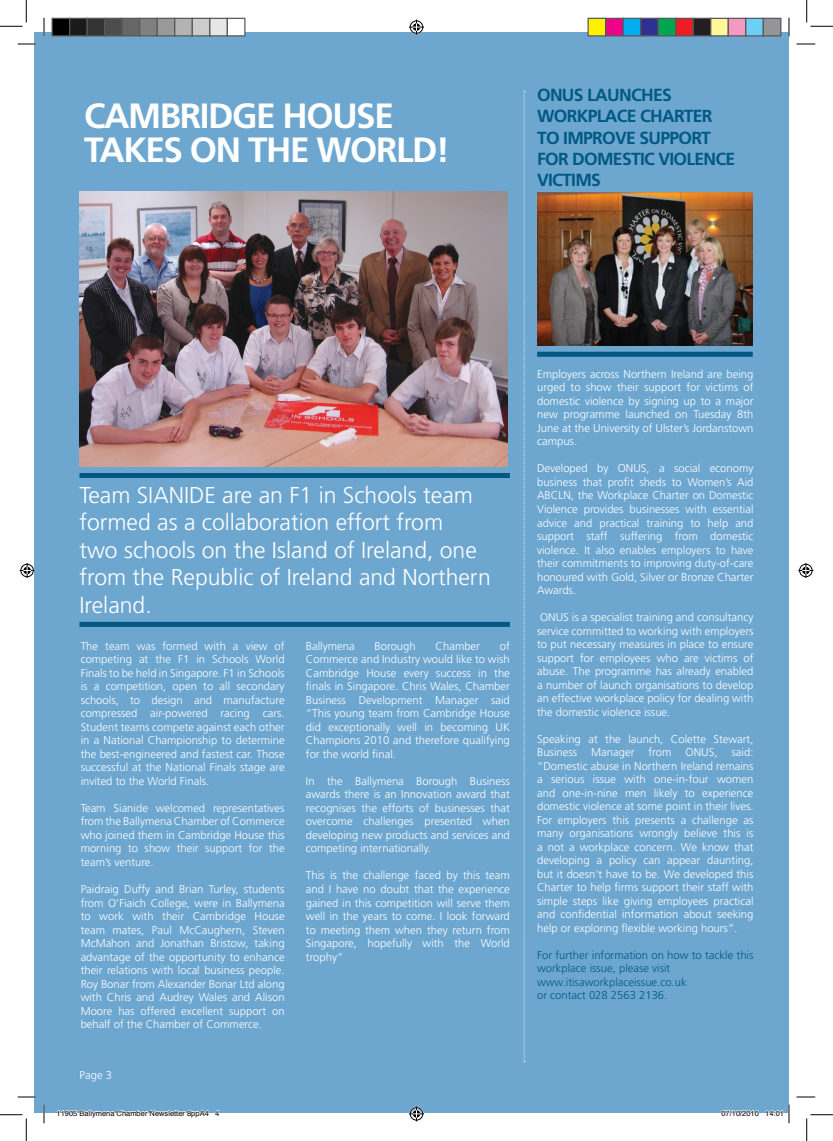
<style>
.page{position:relative;width:833px;height:1141px;background:#fff}
.page>*{position:absolute;margin:0;border:0;box-sizing:border-box;transform-origin:0 0}
.t1{font:700 35px/34.5px "Frutiger";letter-spacing:.07em;color:#fff}
.t2{font:300 22.88px/27.5px "Frutiger";color:#fff}
.t3{font:700 17.5px/21.2px "Frutiger";letter-spacing:-.04em;color:#005983}
.t4{font:300 11.25px/13.5px "Frutiger";color:#fff;text-align:justify}
.t5{font:300 11.25px/13.5px "Frutiger";color:#005983}
.t6{font:7.5px "Helvetica";color:#000}
</style>
<div class="page">
<div style="left:35px;top:32px;width:753px;height:1080px;background:#6da7d0"></div>
<img style="left:79px;top:192px;width:427px;height:275px">
<div style="left:79px;top:473px;width:430px;height:5px;background:#005983"></div>
<div style="left:79px;top:622px;width:430px;height:5px;background:#005983"></div>
<img style="left:537px;top:193px;width:214px;height:152px">
<div style="left:536px;top:352px;width:216px;height:5px;background:#005983"></div>
<svg style="left:523px;top:91px;width:2px;height:971px"></svg>
<svg style="left:18px;top:43px;width:18px;height:2px"></svg>
<svg style="left:796px;top:43px;width:18px;height:2px"></svg>
<svg style="left:18px;top:1096px;width:18px;height:1px"></svg>
<svg style="left:796px;top:1096px;width:18px;height:1px"></svg>
<svg style="left:43px;top:18px;width:2px;height:18px"></svg>
<svg style="left:43px;top:1104px;width:2px;height:19px"></svg>
<svg style="left:788px;top:18px;width:1px;height:18px"></svg>
<svg style="left:0;top:0;width:27px;height:27px"></svg>
<svg style="left:0;top:1114px;width:27px;height:26px"></svg>
<svg style="left:806px;top:0;width:26px;height:27px"></svg>
<svg style="left:806px;top:1114px;width:26px;height:26px"></svg>
<svg style="left:409px;top:20px;width:15px;height:15px"></svg>
<svg style="left:409px;top:1106px;width:15px;height:15px"></svg>
<svg style="left:20px;top:563px;width:15px;height:15px"></svg>
<svg style="left:798px;top:563px;width:14px;height:15px"></svg>
<div style="left:52px;top:18px;width:18px;height:18px;background:#000"></div>
<div style="left:51px;top:18px;width:19px;height:18px;border:1px solid #595959"></div>
<div style="left:70px;top:18px;width:17px;height:18px;background:#1a1a1a"></div>
<div style="left:69px;top:18px;width:19px;height:18px;border:1px solid #595959"></div>
<div style="left:87px;top:18px;width:18px;height:18px;background:#333"></div>
<div style="left:86px;top:18px;width:19px;height:18px;border:1px solid #595959"></div>
<div style="left:105px;top:18px;width:17px;height:18px;background:#4d4d4d"></div>
<div style="left:104px;top:18px;width:19px;height:18px;border:1px solid #595959"></div>
<div style="left:122px;top:18px;width:18px;height:18px;background:#666"></div>
<div style="left:121px;top:18px;width:19px;height:18px;border:1px solid #595959"></div>
<div style="left:140px;top:18px;width:17px;height:18px;background:#808080"></div>
<div style="left:139px;top:18px;width:19px;height:18px;border:1px solid #595959"></div>
<div style="left:157px;top:18px;width:18px;height:18px;background:#999"></div>
<div style="left:156px;top:18px;width:19px;height:18px;border:1px solid #595959"></div>
<div style="left:175px;top:18px;width:17px;height:18px;background:#b3b3b3"></div>
<div style="left:174px;top:18px;width:19px;height:18px;border:1px solid #595959"></div>
<div style="left:192px;top:18px;width:18px;height:18px;background:#ccc"></div>
<div style="left:191px;top:18px;width:19px;height:18px;border:1px solid #595959"></div>
<div style="left:210px;top:18px;width:17px;height:18px;background:#e6e6e6"></div>
<div style="left:209px;top:18px;width:19px;height:18px;border:1px solid #595959"></div>
<div style="left:227px;top:18px;width:18px;height:18px;background:#fff"></div>
<div style="left:226px;top:18px;width:19px;height:18px;border:1px solid #595959"></div>
<div style="left:587px;top:18px;width:18px;height:18px;background:#fff101"></div>
<div style="left:587px;top:18px;width:19px;height:18px;border:1px solid #595959"></div>
<div style="left:605px;top:18px;width:17px;height:18px;background:#ed028c"></div>
<div style="left:604px;top:18px;width:19px;height:18px;border:1px solid #595959"></div>
<div style="left:622px;top:18px;width:18px;height:18px;background:#00aeef"></div>
<div style="left:622px;top:18px;width:19px;height:18px;border:1px solid #595959"></div>
<div style="left:640px;top:18px;width:17px;height:18px;background:#2e3092"></div>
<div style="left:639px;top:18px;width:19px;height:18px;border:1px solid #595959"></div>
<div style="left:657px;top:18px;width:18px;height:18px;background:#00a54f"></div>
<div style="left:657px;top:18px;width:19px;height:18px;border:1px solid #595959"></div>
<div style="left:675px;top:18px;width:17px;height:18px;background:#ee1d23"></div>
<div style="left:674px;top:18px;width:19px;height:18px;border:1px solid #595959"></div>
<div style="left:692px;top:18px;width:18px;height:18px;background:#231f20"></div>
<div style="left:692px;top:18px;width:19px;height:18px;border:1px solid #595959"></div>
<div style="left:710px;top:18px;width:17px;height:18px;background:#fff79a"></div>
<div style="left:709px;top:18px;width:19px;height:18px;border:1px solid #595959"></div>
<div style="left:727px;top:18px;width:18px;height:18px;background:#f499c2"></div>
<div style="left:727px;top:18px;width:19px;height:18px;border:1px solid #595959"></div>
<div style="left:745px;top:18px;width:17px;height:18px;background:#6bcff6"></div>
<div style="left:744px;top:18px;width:19px;height:18px;border:1px solid #595959"></div>
<div style="left:762px;top:18px;width:18px;height:18px;background:#939598"></div>
<div style="left:762px;top:18px;width:19px;height:18px;border:1px solid #595959"></div>
<svg style="left:57px;top:1109px;width:152px;height:4px"></svg>
<svg style="left:720px;top:1109px;width:38px;height:4px"></svg>
<svg style="left:765px;top:1104px;width:24px;height:19px"></svg>
<h1 class="t1" style="left:84px;top:99px;width:367px">CAMBRIDGE HOUSE<br>TAKES ON THE WORLD!</h1>
<h3 class="t3" style="left:536px;top:84px;width:166px">ONUS LAUNCHES<br>WORKPLACE CHARTER<br>TO IMPR</h3>
<h3 class="t3" style="left:602px;top:127px;width:48px">OVE SUPP</h3>
<h3 class="t3" style="left:678px;top:127px;width:34px">ORT</h3>
<h3 class="t3" style="left:536px;top:148px;width:72px">FOR DOMES</h3>
<h3 class="t3" style="left:630px;top:148px;width:95px">TIC VIOLENCE</h3>
<h3 class="t3" style="left:536px;top:170px;width:51px">VICTIMS</h3>
<h2 class="t2" style="left:79px;top:481px;width:412px">Team SIANIDE are an F1 in Schools team formed as a collaboration effort from<br>two schools on the Island of Ireland, one from the Republic of Ireland and Northern Ireland.</h2>
<p class="t4" style="left:81px;top:639px;width:205px">The team was formed with a view of competing at the F1 in Schools World Finals to be held in Singapore. F1 in Schools is a competition, open to all secondary schools, to design and manufacture compressed air-powered racing cars.<br>Student teams compete against each other in a National Championship to determine the best-engineered and fastest car. Those successful at the National Finals stage are invited to the World Finals.</p>
<p class="t4" style="left:81px;top:801px;width:205px">Team Sianide welcomed representatives from the Ballymena Chamber of Commerce who joined them in Cambridge House this morning to show their support for the team’s venture.</p>
<p class="t4" style="left:81px;top:882px;width:205px">Paidraig Duffy and Brian Turley, students from O’Fiaich College, were in Ballymena to work with their Cambridge House team mates, Paul McCaughern, Steven McMahon and Jonathan Bristow, taking advantage of the opportunity to enhance their relations with local business people.<br>Roy Bonar from Alexander Bonar Ltd along with Chris and Audrey Wales and Alison Moore has offered excellent support on behalf of the Chamber of Commerce.</p>
<p class="t4" style="left:306px;top:639px;width:205px;text-indent:194px">of Commerce and Industry would like to wish Cambridge House every success in the finals in Singapore. Chris Wales, Chamber Business Development Manager said “This young team from Cambridge House did exceptionally well in becoming UK Champions 2010 and therefore qualifying for the world final.</p>
<p class="t4" style="left:306px;top:774px;width:205px">In the Ballymena Borough Business awards there is an Innovation award that recognises the efforts of businesses that overcome challenges presented when developing new products and services and competing internationally.</p>
<p class="t4" style="left:306px;top:868px;width:205px">This is the challenge faced by this team and I have no doubt that the experience gained in this competition will serve them well in the years to come. I look forward to meeting them when they return from Singapore, hopefully with the World trophy”</p>
<p class="t4" style="left:306px;top:639px;width:50px">Ballymena</p>
<p class="t4" style="left:374px;top:639px;width:43px">Borough</p>
<p class="t4" style="left:435px;top:639px;width:46px">Chamber</p>
<p class="t4" style="left:536px;top:367px;width:218px">Employers across Northern Ireland are being urged to show their support for victims of domestic violence by signing up to a major new programme launched on Tuesday 8th June at the University of Ulster’s Jordanstown campus.</p>
<p class="t4" style="left:536px;top:462px;width:218px">Developed by ONUS, a social economy business that profit sheds to Women’s Aid ABCLN, the Workplace Charter on Domestic Violence provides businesses with essential advice and practical training to help and support staff suffering from domestic violence. It also enables employers to have their commitments to improving duty-of-care honoured with Gold, Silver or Bronze Charter Awards.</p>
<p class="t4" style="left:536px;top:610px;width:218px">ONUS is a specialist training and consultancy service committed to working with employers to put necessary measures in place to ensure support for employees who are victims of abuse. The programme has already enabled a number of launch organisations to develop an effective workplace policy for dealing with the domestic violence issue.</p>
<p class="t4" style="left:536px;top:732px;width:218px">Speaking at the launch, Colette Stewart,<br>Business</p>
<p class="t4" style="left:591px;top:745px;width:45px">Manager</p>
<p class="t4" style="left:648px;top:745px;width:24px">from</p>
<p class="t4" style="left:685px;top:745px;width:33px">ONUS,</p>
<p class="t4" style="left:536px;top:745px;width:218px;text-indent:194px">said: “Domestic abuse in Northern Ireland remains a serious issue with one-in-four women and one-in-nine men likely to experience domestic violence at some point in their lives.<br>For employers this presents a challenge as many organisations wrongly believe this is a not a workplace concern. We know that developing a policy can appear daunting, but it doesn’t have to be. We developed this Charter to help firms support their staff with simple steps like giving employees practical and confidential information about seeking help or exploring flexible working hours”.</p>
<p class="t5" style="left:536px;top:948px;width:218px">For further information on how to tackle this workplace issue, please visit www.itisaworkplaceissue.co.uk<br>or contact 028 2563 2136.</p>
<p class="t4" style="left:79px;top:1068px;width:34px">Page 3</p>
<p class="t6" style="left:56px;top:1107px;width:164px">11905 Ballymena Chamber Newsletter 8ppA4 4</p>
<p class="t6" style="left:721px;top:1107px;width:64px">07/10/2010 14:01</p>
</div>
